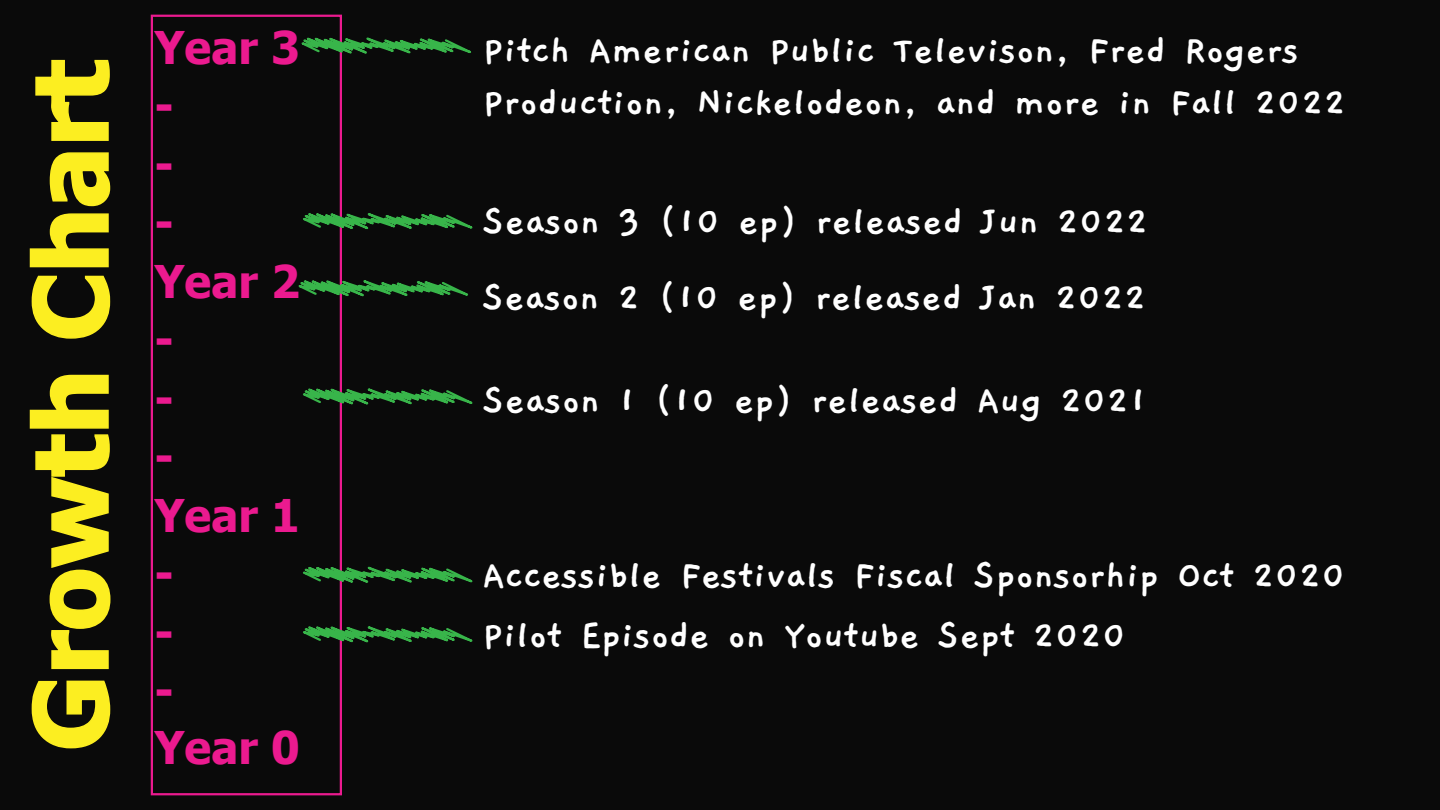
<style>
.page{position:relative;width:1440px;height:810px;background:#0a0a0a}
.page>*{position:absolute;margin:0;border:0;box-sizing:border-box;transform-origin:0 0}
.t1{font:700 102px "Tahoma";color:#fcee21}
.t2{font:700 45px/58.3px "Tahoma";color:#eb1a8f}
.t3{font:700 42.75px/51.3px "Gaegu";color:#fff}
</style>
<div class="page">
<div style="left:151px;top:15px;width:191px;height:780px;border:2px solid #eb1a8f"></div>
<svg style="left:303px;top:624px;width:170px;height:20px"></svg>
<svg style="left:303px;top:565px;width:170px;height:20px"></svg>
<svg style="left:303px;top:386px;width:170px;height:20px"></svg>
<svg style="left:298px;top:278px;width:170px;height:20px"></svg>
<svg style="left:303px;top:211px;width:170px;height:20px"></svg>
<svg style="left:301px;top:35px;width:170px;height:20px"></svg>
<h1 class="t1" style="left:-1px;top:751px;width:692px;rotate:-90deg">Growth Chart</h1>
<p class="t2" style="left:154px;top:20px;width:147px">Year 3 -<br>-<br>-<br>Year 2 -<br>-<br>-<br>Year 1 -<br>-<br>-<br>Year 0</p>
<p class="t3" style="left:483px;top:26px;width:865px">Pitch American Public Televison, Fred Rogers<br>Production, Nickelodeon, and more in Fall 2022</p>
<p class="t3" style="left:482px;top:184px;width:667px;line-height:75.4px">Season 3 (10 ep) released Jun 2022<br>Season 2 (10 ep) released Jan 2022</p>
<p class="t3" style="left:483px;top:375px;width:666px">Season 1 (10 ep) released Aug 2021</p>
<p class="t3" style="left:482px;top:550px;width:865px">Accessible Festivals Fiscal Sponsorhip Oct 2020</p>
<p class="t3" style="left:482px;top:610px;width:646px">Pilot Episode on Youtube Sept 2020</p>
</div>
